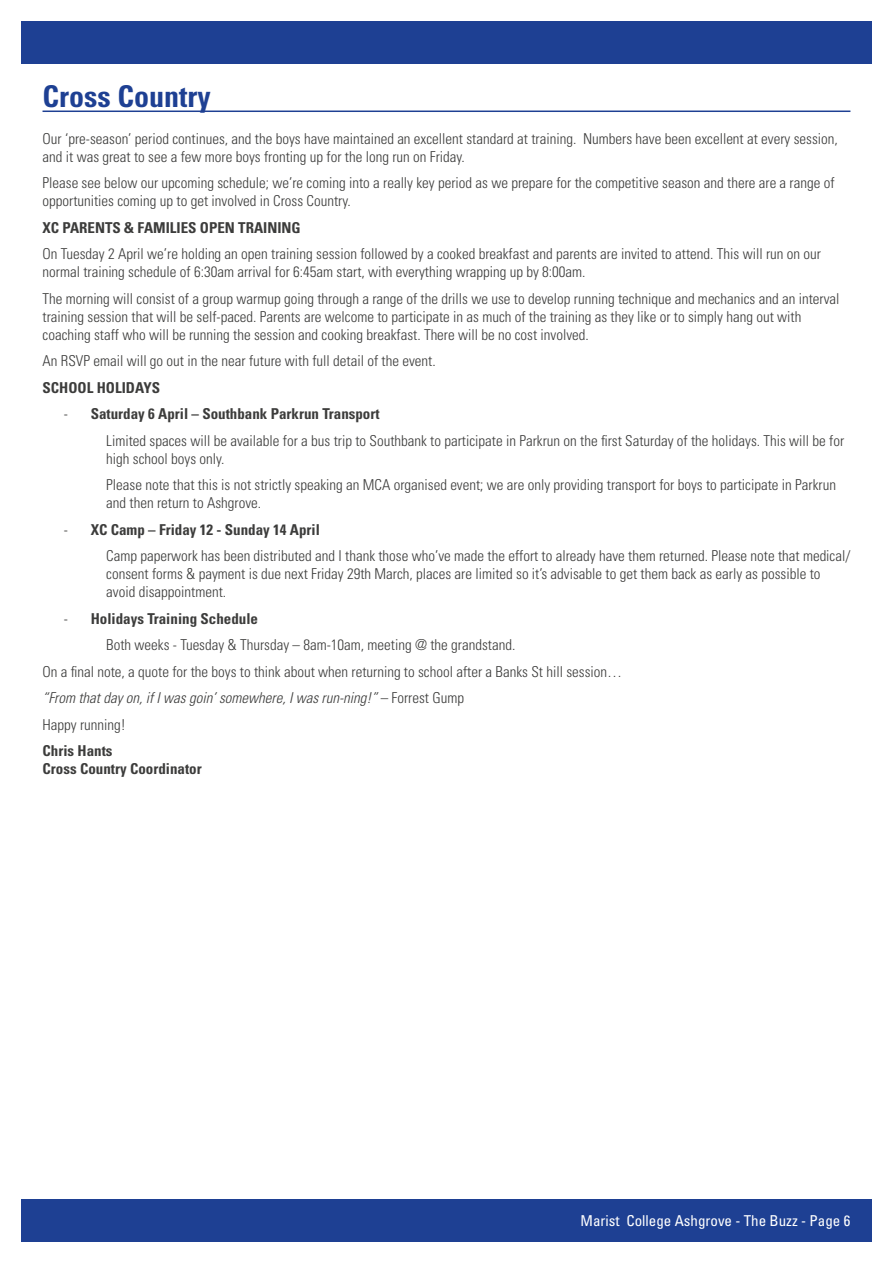
<style>
.page{position:relative;width:893px;height:1263px;background:#fff}
.page>*{position:absolute;margin:0;border:0;box-sizing:border-box;transform-origin:0 0}
.t1{font:700 condensed 30px "Univers LT Std";color:#1e4093}
.t2{font:300 condensed 15px/18px "Univers LT Std";color:#3c3c3b}
.t3{font:700 condensed 15px/18px "Univers LT Std";color:#3c3c3b}
.t4{font:italic 300 condensed 15px "Univers LT Std";color:#3c3c3b}
.t5{font:condensed 15px "Univers LT Std";color:#fff}
.s1{font-weight:700}
.s2{font-weight:300}
.s3{font-style:normal}
</style>
<div class="page">
<div style="left:21px;top:1199px;width:851px;height:43px;background:#1e4093"></div>
<div style="left:21px;top:21px;width:851px;height:43px;background:#1e4093"></div>
<hr style="left:43px;top:111px;width:807px;height:1px;background:#1e4093">
<h1 class="t1" style="left:43px;top:78px;width:170px">Cross Country</h1>
<p class="t2" style="left:43px;top:129px;width:797px">Our ‘pre-season’ period continues, and the boys have maintained an excellent standard at training. Numbers have been excellent at every session, and it was great to see a few more boys fronting up for the long run on Friday.</p>
<p class="t2" style="left:43px;top:174px;width:793px">Please see below our upcoming schedule; we’re coming into a really key period as we prepare for the competitive season and there are a range of opportunities coming up to get involved in Cross Country.</p>
<p class="t3" style="left:43px;top:218px;width:260px">XC PARENTS &amp; FAMILIES OPEN TRAINING</p>
<p class="t2" style="left:43px;top:245px;width:780px">On Tuesday 2 April we’re holding an open training session followed by a cooked breakfast and parents are invited to attend. This will run on our normal training schedule of 6:30am arrival for 6:45am start, with everything wrapping up by 8:00am.</p>
<p class="t2" style="left:43px;top:289px;width:798px">The morning will consist of a group warmup going through a range of the drills we use to develop running technique and mechanics and an interval training session that will be self-paced. Parents are welcome to participate in as much of the training as they like or to simply hang out with coaching staff who will be running the session and cooking breakfast. There will be no cost involved.</p>
<p class="t2" style="left:43px;top:352px;width:395px">An RSVP email will go out in the near future with full detail of the event.</p>
<p class="t3" style="left:43px;top:378px;width:119px">SCHOOL HOLIDAYS</p>
<p class="t2" style="left:106px;top:401px;width:739px;line-height:26.5px;text-indent:-43px">- <span class="s1">Saturday 6 April – Southbank Parkrun Transport<br></span>Limited spaces will be available for a bus trip to Southbank to participate in Parkrun on the first Saturday of the holidays. This will be for</p>
<p class="t2" style="left:106px;top:445px;width:731px;line-height:26.5px">high school boys only.<br>Please note that this is not strictly speaking an MCA organised event; we are only providing transport for boys to participate in Parkrun</p>
<p class="t2" style="left:106px;top:494px;width:156px">and then return to Ashgrove.</p>
<p class="t2" style="left:106px;top:516px;width:746px;line-height:26.5px;text-indent:-43px">- <span class="s1">XC Camp – Friday 12 - Sunday 14 April<br></span>Camp paperwork has been distributed and I thank those who’ve made the effort to already have them returned. Please note that medical/</p>
<p class="t2" style="left:106px;top:565px;width:716px">consent forms &amp; payment is due next Friday 29th March, places are limited so it’s advisable to get them back as early as possible to avoid disappointment.</p>
<p class="t3" style="left:64px;top:609px;width:196px"><span class="s2">-</span> Holidays Training Schedule</p>
<p class="t2" style="left:106px;top:636px;width:411px">Both weeks - Tuesday &amp; Thursday – 8am-10am, meeting @ the grandstand.</p>
<p class="t2" style="left:43px;top:663px;width:581px">On a final note, a quote for the boys to think about when returning to school after a Banks St hill session…</p>
<p class="t4" style="left:43px;top:689px;width:423px">“From that day on, if I was goin’ somewhere, I was run-ning!” <span class="s3">– Forrest Gump</span></p>
<p class="t2" style="left:43px;top:716px;width:85px">Happy running!</p>
<p class="t3" style="left:43px;top:742px;width:161px">Chris Hants<br>Cross Country Coordinator</p>
<p class="t5" style="left:580px;top:1211px;width:271px">Marist College Ashgrove - The Buzz - Page 6</p>
</div>
